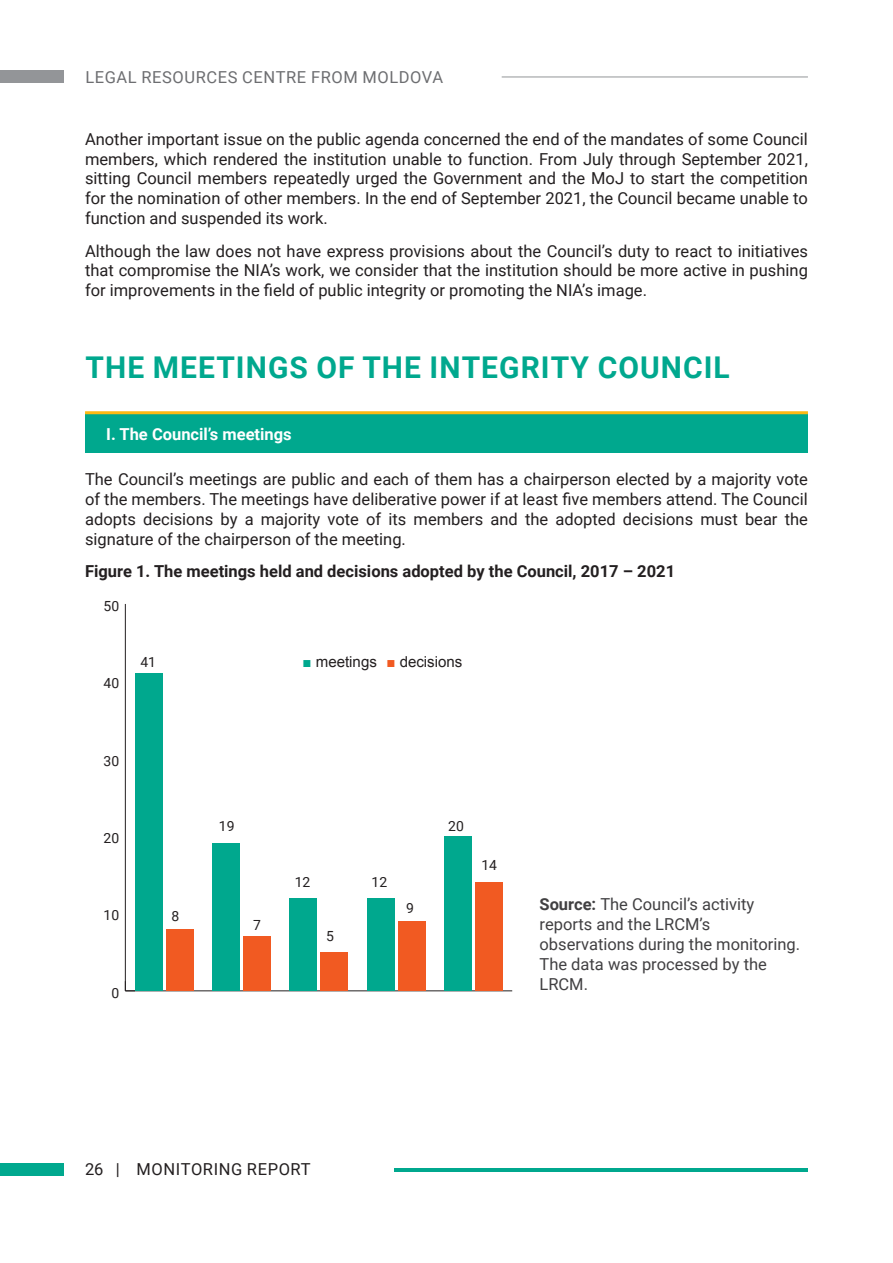
<style>
.page{position:relative;width:893px;height:1263px;background:#fff}
.page>*{position:absolute;margin:0;border:0;box-sizing:border-box;transform-origin:0 0}
.t1{font:700 30px "Roboto";letter-spacing:.035em;color:#00a88e}
.t2{font:16.5px/19.8px "Roboto";color:#231f20;text-align:justify}
.t3{font:16.5px/19.8px "Roboto";color:#414042}
.t4{font:700 16.5px "Roboto";color:#231f20}
.t5{font:16.5px "Roboto";letter-spacing:.035em;color:#6d6e71}
.t6{font:700 16.5px "Roboto";color:#fff}
.t7{font:16.5px "Roboto";letter-spacing:.035em;color:#231f20}
.t8{font:15px "Arial";color:#231f20}
.t9{font:13.95px "Roboto";color:#231f20}
.s1{color:#00a88e}
.s2{color:#f15a22}
.s3{font-weight:700}
</style>
<div class="page">
<div style="left:0;top:71px;width:64px;height:12px;background:#939598"></div>
<hr style="left:394px;top:1168px;width:414px;height:3px;background:#00a88e">
<div style="left:0;top:1163px;width:64px;height:12px;background:#00a88e"></div>
<hr style="left:502px;top:77px;width:306px;height:1px;background:#939598">
<div style="left:85px;top:413px;width:723px;height:39px;background:#00a88e"></div>
<hr style="left:85px;top:411px;width:723px;height:3px;background:#fdb913">
<hr style="left:125px;top:990px;width:387px;height:1px;background:#231f20">
<hr style="left:125px;top:604px;width:1px;height:387px;background:#231f20">
<div style="left:166px;top:929px;width:27px;height:62px;background:#f15a22"></div>
<div style="left:243px;top:937px;width:28px;height:54px;background:#f15a22"></div>
<div style="left:320px;top:952px;width:28px;height:39px;background:#f15a22"></div>
<div style="left:398px;top:921px;width:28px;height:70px;background:#f15a22"></div>
<div style="left:475px;top:882px;width:28px;height:109px;background:#f15a22"></div>
<div style="left:135px;top:674px;width:27px;height:317px;background:#00a88e"></div>
<div style="left:212px;top:844px;width:28px;height:147px;background:#00a88e"></div>
<div style="left:289px;top:898px;width:28px;height:93px;background:#00a88e"></div>
<div style="left:367px;top:898px;width:28px;height:93px;background:#00a88e"></div>
<div style="left:444px;top:836px;width:28px;height:155px;background:#00a88e"></div>
<p class="t5" style="left:85px;top:65px;width:359px">LEGAL RESOURCES CENTRE FROM MOLDOVA</p>
<p class="t2" style="left:85px;top:128px;width:724px">Another important issue on the public agenda concerned the end of the mandates of some Council members, which rendered the institution unable to function. From July through September 2021, sitting Council members repeatedly urged the Government and the MoJ to start the competition for the nomination of other members. In the end of September 2021, the Council became unable to function and suspended its work.</p>
<p class="t2" style="left:85px;top:240px;width:724px">Although the law does not have express provisions about the Council’s duty to react to initiatives that compromise the NIA’s work, we consider that the institution should be more active in pushing for improvements in the field of public integrity or promoting the NIA’s image.</p>
<h1 class="t1" style="left:86px;top:346px;width:646px">THE MEETINGS OF THE INTEGRITY COUNCIL</h1>
<p class="t6" style="left:106px;top:422px;width:187px">I. The Council’s meetings</p>
<p class="t2" style="left:85px;top:469px;width:724px">The Council’s meetings are public and each of them has a chairperson elected by a majority vote of the members. The meetings have deliberative power if at least five members attend. The Council adopts decisions by a majority vote of its members and the adopted decisions must bear the signature of the chairperson of the meeting.</p>
<p class="t4" style="left:85px;top:560px;width:592px">Figure 1. The meetings held and decisions adopted by the Council, 2017 – 2021</p>
<p class="t9" style="left:104px;top:596px;width:17px">50</p>
<p class="t9" style="left:104px;top:673px;width:17px">40</p>
<p class="t9" style="left:140px;top:652px;width:17px">41</p>
<p class="t8" style="left:302px;top:652px;width:161px"><span class="s1">■</span> meetings <span class="s2">■</span> decisions</p>
<p class="t9" style="left:104px;top:751px;width:17px">30</p>
<p class="t9" style="left:104px;top:828px;width:17px">20</p>
<p class="t9" style="left:104px;top:905px;width:17px">10</p>
<p class="t9" style="left:111px;top:983px;width:9px">0</p>
<p class="t9" style="left:172px;top:906px;width:9px">8</p>
<p class="t9" style="left:219px;top:816px;width:17px">19</p>
<p class="t9" style="left:253px;top:915px;width:9px">7</p>
<p class="t9" style="left:295px;top:873px;width:17px">12</p>
<p class="t9" style="left:326px;top:926px;width:9px">5</p>
<p class="t9" style="left:371px;top:873px;width:17px">12</p>
<p class="t9" style="left:406px;top:899px;width:9px">9</p>
<p class="t9" style="left:448px;top:816px;width:17px">20</p>
<p class="t9" style="left:481px;top:855px;width:17px">14</p>
<p class="t3" style="left:539px;top:894px;width:262px"><span class="s3">Source:</span> The Council’s activity reports and the LRCM’s observations during the monitoring.<br>The data was processed by the<br>LRCM.</p>
<p class="t7" style="left:85px;top:1158px;width:227px">26 | MONITORING REPORT</p>
</div>
